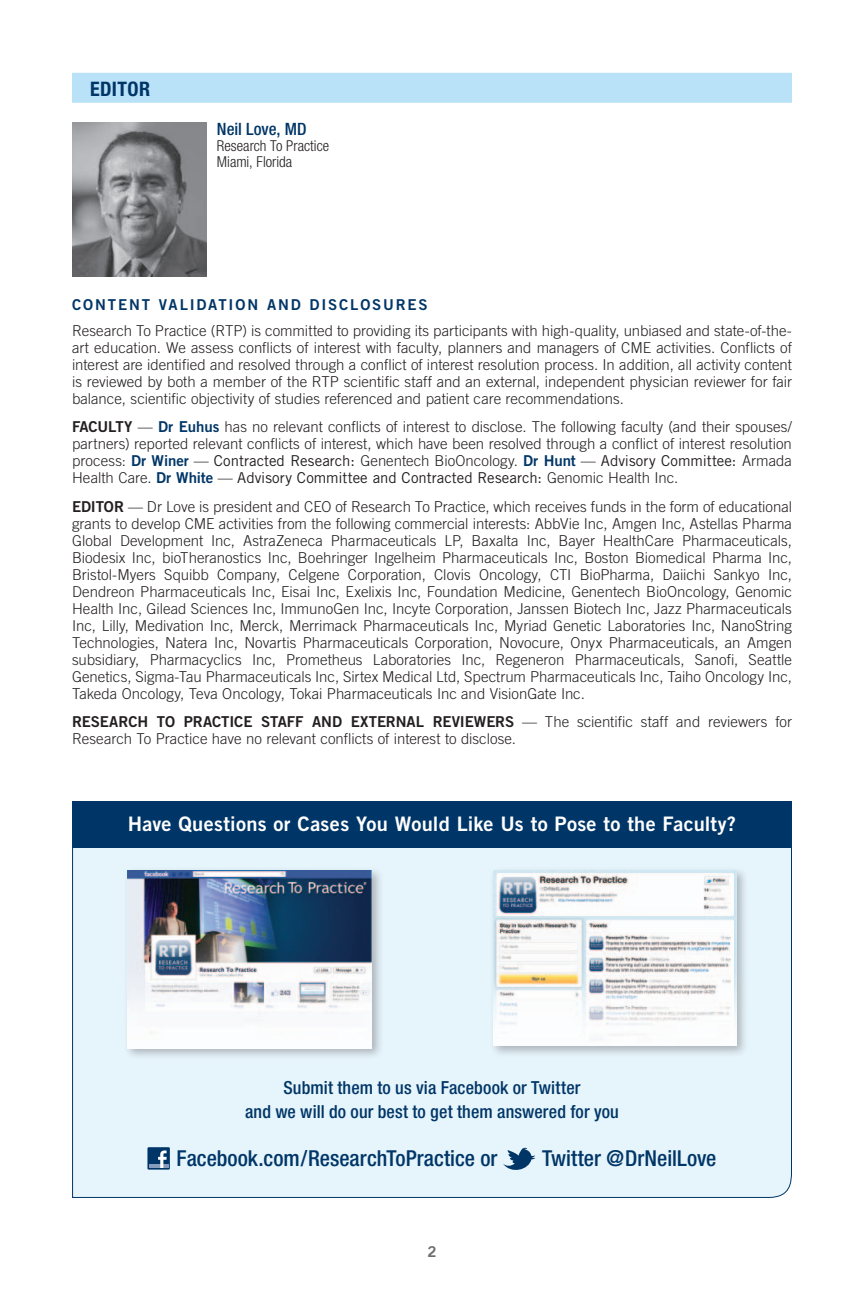
<style>
.page{position:relative;width:864px;height:1296px;background:#fff}
.page>*{position:absolute;margin:0;border:0;box-sizing:border-box;transform-origin:0 0}
.t1{font:500 condensed 22px "Helvetica Neue";color:#003667}
.t2{font:20px "Trade Gothic LT Std Bd 2";letter-spacing:.01em;color:#fff}
._03__Faculty_Headlin{font:700 condensed 20px "Helvetica Neue";letter-spacing:.02em;color:#003667}
.t3{font:500 condensed 18px/24px "Helvetica Neue";letter-spacing:.01em;color:#003667;text-align:center}
._03__Faculty_Names{font:500 condensed 17px "Helvetica Neue";color:#003667}
._02__CME_Body_Copy{font:300 15px/17px "Trade Gothic LT Std";color:#231f20;text-align:justify}
._03__Faculty_INFO{font:300 condensed 15px "Helvetica Neue";color:#231f20}
._02__CME___EVA_Headl{font:15px "Trade Gothic LT Std Bd 2";letter-spacing:.12em;color:#003667}
.t4{font:15px "Trade Gothic LT Std Bd 2";color:#6c6d70}
.s1{font-family:"Trade Gothic LT Std Bd 2";font-weight:400}
.s2{font-family:"Trade Gothic LT Std Bd 2";font-weight:400;color:#003667}
.s3{font-weight:400}
</style>
<div class="page">
<div style="left:72px;top:73px;width:720px;height:30px;background:#b9e1f7"></div>
<div style="left:72px;top:847px;width:720px;height:351px;background:#e6f4fb"></div>
<div style="left:123px;top:866px;width:261px;height:195px;background:#231f20;opacity:.3"></div>
<img style="left:127px;top:870px;width:244px;height:178px">
<div style="left:490px;top:866px;width:259px;height:192px;background:#231f20;opacity:.3"></div>
<img style="left:494px;top:870px;width:242px;height:175px">
<div style="left:147px;top:1147px;width:23px;height:23px;background:#003667"></div>
<hr style="left:149px;top:1165px;width:19px;height:3px;background:#879cbd">
<svg style="left:158px;top:1150px;width:9px;height:18px"></svg>
<svg style="left:503px;top:1148px;width:32px;height:27px"></svg>
<div style="left:72px;top:801px;width:720px;height:46px;background:#003667"></div>
<img style="left:72px;top:122px;width:135px;height:155px">
<p class="_03__Faculty_Headlin" style="left:90px;top:76px;width:62px">EDITOR</p>
<p class="_03__Faculty_Names" style="left:217px;top:119px;width:91px">Neil Love, MD</p>
<p class="_03__Faculty_INFO" style="left:217px;top:137px;width:114px">Research To Practice</p>
<p class="_03__Faculty_INFO" style="left:217px;top:153px;width:77px">Miami, Florida</p>
<p class="_02__CME___EVA_Headl" style="left:72px;top:296px;width:357px">CONTENT VALIDATION AND DISCLOSURES</p>
<p class="_02__CME_Body_Copy" style="left:72px;top:322px;width:722px">Research To Practice (RTP) is committed to providing its participants with high-quality, unbiased and state-of-the&shy;art education. We assess conflicts of interest with faculty, planners and managers of CME activities. Conflicts of interest are identified and resolved through a conflict of interest resolution process. In addition, all activity content is reviewed by both a member of the RTP scientific staff and an external, independent physician reviewer for fair balance, scientific objectivity of studies referenced and patient care recommendations.</p>
<p class="_02__CME_Body_Copy" style="left:72px;top:418px;width:722px"><span class="s1">FACULTY</span> — <span class="s2">Dr Euhus</span> has no relevant conflicts of interest to disclose. The following faculty (and their spouses/ partners) reported relevant conflicts of interest, which have been resolved through a conflict of interest resolution process: <span class="s2">Dr Winer</span> — <span class="s3">Contracted Research:</span> Genentech BioOncology. <span class="s2">Dr Hunt</span> — <span class="s3">Advisory Committee:</span> Armada Health Care. <span class="s2">Dr White</span> — <span class="s3">Advisory Committee and Contracted Research:</span> Genomic Health Inc.</p>
<p class="_02__CME_Body_Copy" style="left:72px;top:498px;width:722px"><span class="s1">EDITOR</span> — Dr Love is president and CEO of Research To Practice, which receives funds in the form of educational grants to develop CME activities from the following commercial interests: AbbVie Inc, Amgen Inc, Astellas Pharma Global Development Inc, AstraZeneca Pharmaceuticals LP, Baxalta Inc, Bayer HealthCare Pharmaceuticals, Biodesix Inc, bioTheranostics Inc, Boehringer Ingelheim Pharmaceuticals Inc, Boston Biomedical Pharma Inc, Bristol-Myers Squibb Company, Celgene Corporation, Clovis Oncology, CTI BioPharma, Daiichi Sankyo Inc, Dendreon Pharmaceuticals Inc, Eisai Inc, Exelixis Inc, Foundation Medicine, Genentech BioOncology, Genomic Health Inc, Gilead Sciences Inc, ImmunoGen Inc, Incyte Corporation, Janssen Biotech Inc, Jazz Pharmaceuticals Inc, Lilly, Medivation Inc, Merck, Merrimack Pharmaceuticals Inc, Myriad Genetic Laboratories Inc, NanoString Technologies, Natera Inc, Novartis Pharmaceuticals Corporation, Novocure, Onyx Pharmaceuticals, an Amgen subsidiary, Pharmacyclics Inc, Prometheus Laboratories Inc, Regeneron Pharmaceuticals, Sanofi, Seattle Genetics, Sigma-Tau Pharmaceuticals Inc, Sirtex Medical Ltd, Spectrum Pharmaceuticals Inc, Taiho Oncology Inc, Takeda Oncology, Teva Oncology, Tokai Pharmaceuticals Inc and VisionGate Inc.</p>
<p class="_02__CME_Body_Copy" style="left:72px;top:713px;width:722px"><span class="s1">RESEARCH TO PRACTICE STAFF AND EXTERNAL REVIEWERS</span> — The scientific staff and reviewers for<br>Research To Practice have no relevant conflicts of interest to disclose.</p>
<p class="t2" style="left:128px;top:811px;width:610px">Have Questions or Cases You Would Like Us to Pose to the Faculty?</p>
<p class="t3" style="left:245px;top:1075px;width:375px">Submit them to us via Facebook or Twitter<br>and we will do our best to get them answered for you</p>
<p class="t1" style="left:177px;top:1145px;width:322px">Facebook.com/ResearchToPractice or</p>
<p class="t1" style="left:542px;top:1145px;width:176px">Twitter @DrNeilLove</p>
<p class="t4" style="left:427px;top:1242px;width:11px">2</p>
</div>
